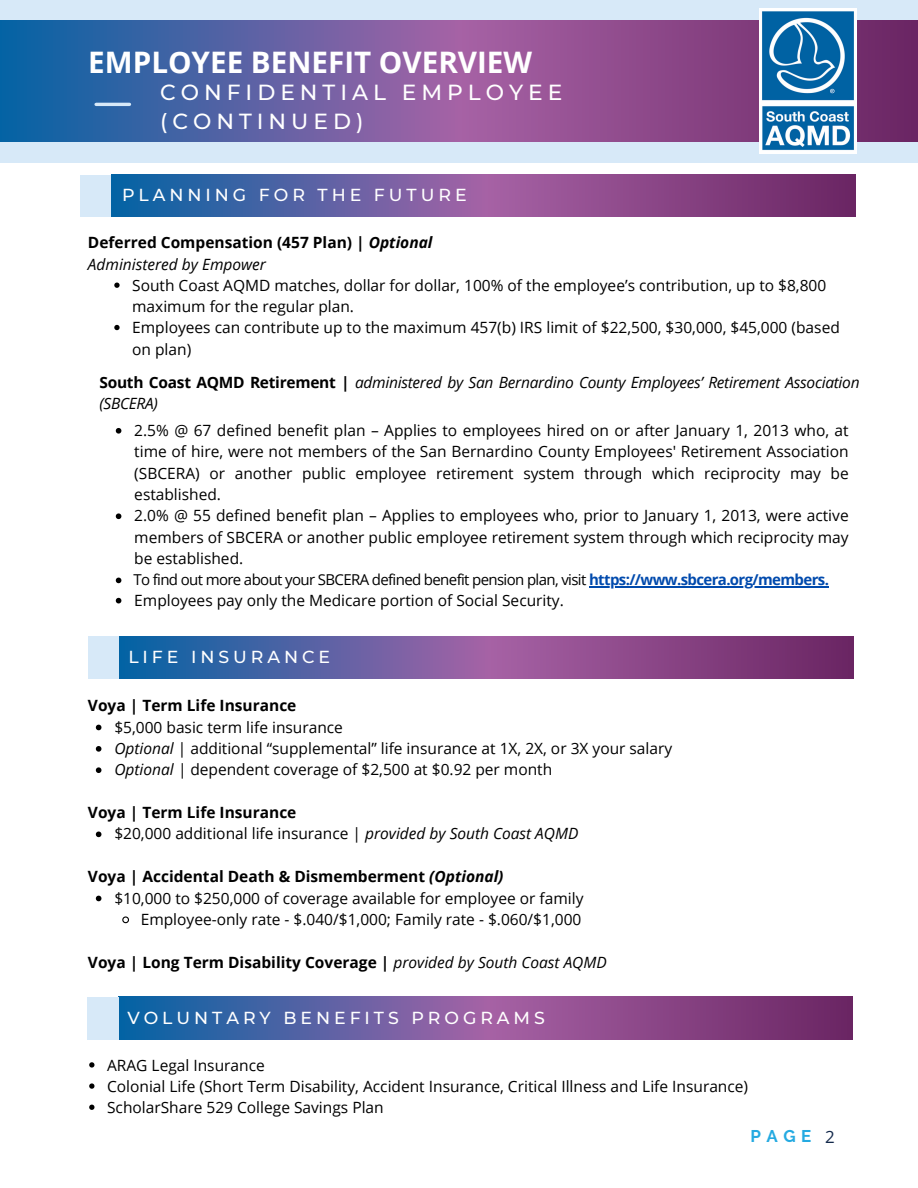
<style>
.page{position:relative;width:918px;height:1188px;background:#fff}
.page>*{position:absolute;margin:0;border:0;box-sizing:border-box;transform-origin:0 0}
.t1{font:700 29.7px "Open Sans";color:#fff}
.t2{font:500 21.75px/29.7px "Montserrat";letter-spacing:.23em;color:#fff}
.t3{font:500 17.4px "Montserrat";letter-spacing:.23em;color:#fff}
.t4{font:700 16.95px "Raleway";color:#25aae1}
.t5{font:16.95px "Open Sans";color:#13294b}
.t6{font:15.45px/21.3px "Open Sans";color:#000}
.t7{font:700 15.45px "Open Sans";color:#000}
.t8{font:italic 15.45px/21.1px "Open Sans";letter-spacing:-.015em;color:#000}
.t9{font:15px "Open Sans";letter-spacing:-.04em;color:#000}
.s1{font-style:italic}
.s2{font-weight:700;font-style:normal}
.s3{font-weight:700;color:#004aad}
.s4{font-weight:400;font-style:italic}
</style>
<div class="page">
<div style="left:0;top:0;width:918px;height:162px;background:#d7e9f8"></div>
<svg style="left:0;top:20px;width:918px;height:122px;background:#6d5698"></svg>
<img style="left:759px;top:8px;width:97px;height:145px">
<hr style="left:96px;top:103px;width:33px;height:3px;background:#d7e9f8">
<div style="left:88px;top:636px;width:31px;height:43px;background:#d7e9f8"></div>
<svg style="left:119px;top:636px;width:734px;height:43px;background:#6d5394"></svg>
<svg style="left:96px;top:725px;width:5px;height:5px"></svg>
<svg style="left:96px;top:746px;width:5px;height:6px"></svg>
<svg style="left:96px;top:767px;width:5px;height:6px"></svg>
<svg style="left:96px;top:832px;width:5px;height:5px"></svg>
<svg style="left:96px;top:896px;width:5px;height:5px"></svg>
<svg style="left:122px;top:916px;width:7px;height:8px"></svg>
<svg style="left:89px;top:1062px;width:5px;height:6px"></svg>
<svg style="left:89px;top:1083px;width:5px;height:6px"></svg>
<svg style="left:89px;top:1105px;width:5px;height:5px"></svg>
<svg style="left:118px;top:997px;width:734px;height:43px;background:#6d5394"></svg>
<div style="left:87px;top:997px;width:31px;height:42px;background:#d7e9f8"></div>
<div style="left:81px;top:175px;width:30px;height:41px;background:#d7e9f8"></div>
<svg style="left:111px;top:175px;width:745px;height:41px;background:#6d5394"></svg>
<svg style="left:114px;top:283px;width:6px;height:5px"></svg>
<svg style="left:114px;top:325px;width:6px;height:5px"></svg>
<svg style="left:116px;top:428px;width:5px;height:6px"></svg>
<svg style="left:116px;top:513px;width:5px;height:6px"></svg>
<svg style="left:116px;top:578px;width:5px;height:5px"></svg>
<hr style="left:589px;top:587px;width:239px;height:1px;background:#004aad">
<svg style="left:116px;top:598px;width:5px;height:5px"></svg>
<h3 class="t1" style="left:88px;top:41px;width:445px">EMPLOYEE BENEFIT OVERVIEW</h3>
<h1 class="t2" style="left:160px;top:77px;width:404px">CONFIDENTIAL EMPLOYEE (CONTINUED)</h1>
<p class="t3" style="left:122px;top:185px;width:346px">PLANNING FOR THE FUTURE</p>
<p class="t7" style="left:88px;top:232px;width:346px">Deferred Compensation (457 Plan) | <span class="s1">Optional</span></p>
<p class="t8" style="left:88px;top:253px;width:180px">Administered by Empower</p>
<h3 class="t6" style="left:132px;top:274px;width:696px">South Coast AQMD matches, dollar for dollar, 100% of the employee’s contribution, up to $8,800 maximum for the regular plan.</h3>
<p class="t6" style="left:132px;top:317px;width:709px">Employees can contribute up to the maximum 457(b) IRS limit of $22,500, $30,000, $45,000 (based on plan)</p>
<p class="t8" style="left:99px;top:371px;width:762px"><span class="s2">South Coast AQMD Retirement |</span> administered by San Bernardino County Employees’ Retirement Association (SBCERA)</p>
<p class="t6" style="left:134px;top:419px;width:716px;text-align:justify">2.5% @ 67 defined benefit plan – Applies to employees hired on or after January 1, 2013 who, at time of hire, were not members of the San Bernardino County Employees' Retirement Association (SBCERA) or another public employee retirement system through which reciprocity may be established.</p>
<p class="t6" style="left:134px;top:505px;width:716px;text-align:justify">2.0% @ 55 defined benefit plan – Applies to employees who, prior to January 1, 2013, were active members of SBCERA or another public employee retirement system through which reciprocity may be established.</p>
<h3 class="t9" style="left:133px;top:569px;width:697px">To find out more about your SBCERA defined benefit pension plan, visit <span class="s3">https://www.sbcera.org/members.</span></h3>
<p class="t6" style="left:134px;top:589px;width:431px">Employees pay only the Medicare portion of Social Security.</p>
<p class="t3" style="left:128px;top:646px;width:203px">LIFE INSURANCE</p>
<p class="t7" style="left:88px;top:695px;width:210px">Voya | Term Life Insurance</p>
<p class="t6" style="left:114px;top:716px;width:230px">$5,000 basic term life insurance</p>
<p class="t6" style="left:114px;top:737px;width:559px"><span class="s1">Optional</span> | additional “supplemental” life insurance at 1X, 2X, or 3X your salary</p>
<p class="t6" style="left:114px;top:759px;width:439px"><span class="s1">Optional |</span> dependent coverage of $2,500 at $0.92 per month</p>
<p class="t7" style="left:88px;top:802px;width:210px">Voya | Term Life Insurance</p>
<p class="t6" style="left:114px;top:823px;width:466px">$20,000 additional life insurance | <span class="s1">provided by South Coast AQMD</span></p>
<h3 class="t7" style="left:88px;top:866px;width:417px">Voya | Accidental Death &amp; Dismemberment <span class="s1">(Optional)</span></h3>
<h4 class="t6" style="left:114px;top:887px;width:471px">$10,000 to $250,000 of coverage available for employee or family</h4>
<p class="t6" style="left:141px;top:908px;width:442px">Employee-only rate - $.040/$1,000; Family rate - $.060/$1,000</p>
<p class="t7" style="left:88px;top:951px;width:520px">Voya | Long Term Disability Coverage | <span class="s4">provided by South Coast AQMD</span></p>
<h4 class="t3" style="left:127px;top:1007px;width:419px">VOLUNTARY BENEFITS PROGRAMS</h4>
<p class="t6" style="left:107px;top:1054px;width:159px">ARAG Legal Insurance</p>
<h4 class="t6" style="left:107px;top:1075px;width:643px">Colonial Life (Short Term Disability, Accident Insurance, Critical Illness and Life Insurance)</h4>
<p class="t6" style="left:107px;top:1096px;width:278px">ScholarShare 529 College Savings Plan</p>
<h2 class="t4" style="left:751px;top:1126px;width:62px">PAGE</h2>
<h3 class="t5" style="left:825px;top:1125px;width:11px">2</h3>
</div>
